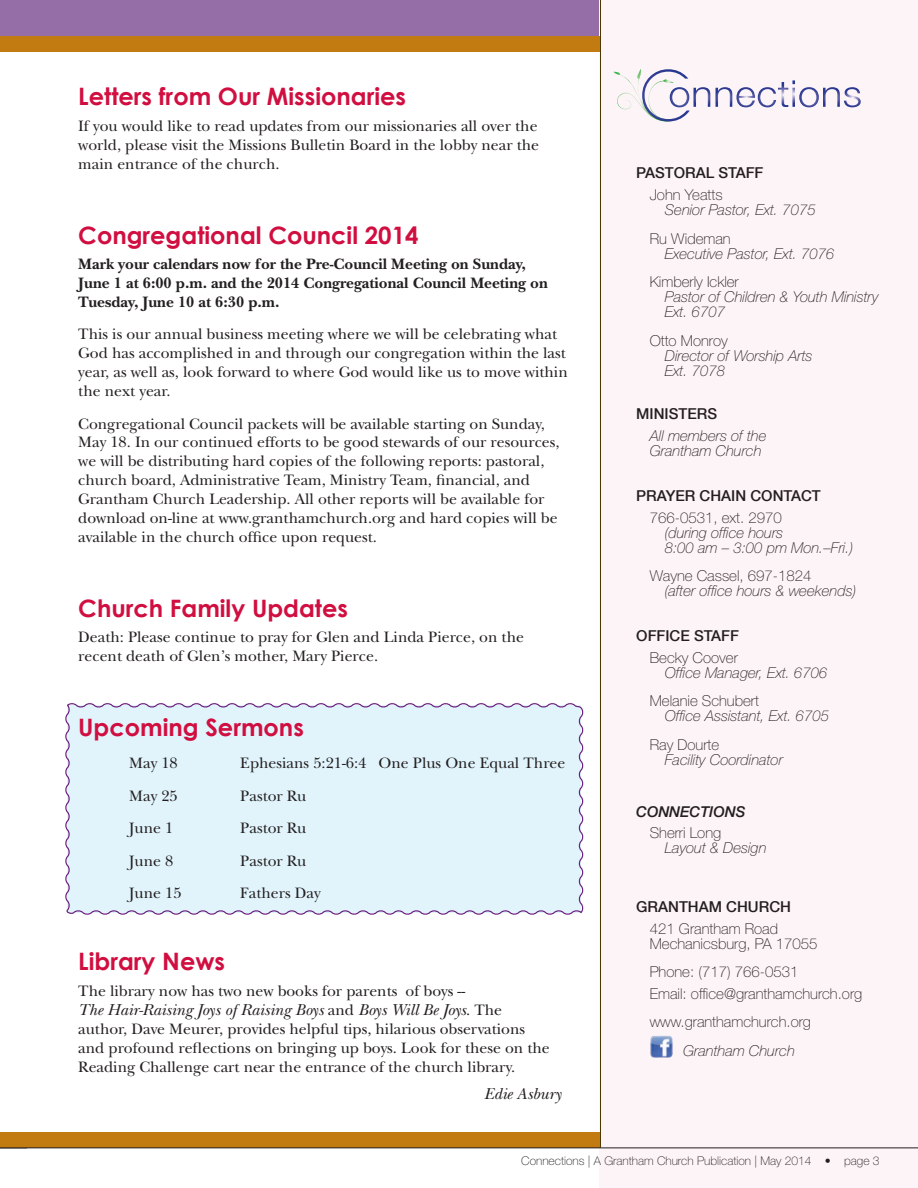
<style>
.page{position:relative;width:918px;height:1188px;background:#fff}
.page>*{position:absolute;margin:0;border:0;box-sizing:border-box;transform-origin:0 0}
.t1{font:700 24px "Century Gothic";color:#d10e40}
.t2{font:italic 16.5px "New Baskerville";color:#231f20}
.t3{font:15.75px/18.9px "New Baskerville";color:#231f20}
.t4{font:700 15.75px/18.9px "New Baskerville";color:#231f20}
.t5{font:italic 100 15px/15px "Helvetica Neue";color:#231f20}
.t6{font:100 15px/15px "Helvetica Neue";color:#231f20}
.t7{font:500 15px "Helvetica Neue";color:#231f20}
.t8{font:italic 500 15px "Helvetica Neue";color:#231f20}
.t9{font:100 12px "Helvetica Neue";color:#231f20}
.s1{font-style:normal;font-size:15.75px}
</style>
<div class="page">
<div style="left:0;top:0;width:601px;height:40px;background:#966ea7"></div>
<div style="left:600px;top:0;width:318px;height:1188px;background:#fdf4f8"></div>
<img style="left:650px;top:1036px;width:23px;height:22px">
<svg style="left:614px;top:69px;width:96px;height:53px"></svg>
<svg style="left:716px;top:80px;width:145px;height:27px"></svg>
<div style="left:0;top:36px;width:601px;height:15px;background:#c27b11"></div>
<div style="left:0;top:1132px;width:601px;height:16px;background:#c27b11"></div>
<hr style="left:0;top:1148px;width:918px;height:1px;background:#231f20">
<hr style="left:600px;top:0;width:1px;height:1148px;background:#4a3800">
<div style="left:65px;top:703px;width:519px;height:212px;background:#e1f4fc"></div>
<h1 class="t1" style="left:78px;top:82px;width:329px">Letters from Our Missionaries</h1>
<p class="t3" style="left:78px;top:117px;width:462px;text-align:justify">If you would like to read updates from our missionaries all over the world, please visit the Missions Bulletin Board in the lobby near the main entrance of the church.</p>
<h1 class="t1" style="left:78px;top:220px;width:342px">Congregational Council 2014</h1>
<p class="t4" style="left:78px;top:255px;width:471px">Mark your calendars now for the Pre-Council Meeting on Sunday,<br>June 1 at 6:00 p.m. and the 2014 Congregational Council Meeting on<br>Tuesday, June 10 at 6:30 p.m.</p>
<p class="t3" style="left:78px;top:325px;width:491px">This is our annual business meeting where we will be celebrating what God has accomplished in and through our congregation within the last year, as well as, look forward to where God would like us to move within the next year.</p>
<p class="t3" style="left:78px;top:414px;width:483px">Congregational Council packets will be available starting on Sunday, May 18. In our continued efforts to be good stewards of our resources, we will be distributing hard copies of the following reports: pastoral, church board, Administrative Team, Ministry Team, financial, and Grantham Church Leadership. All other reports will be available for download on-line at www.granthamchurch.org and hard copies will be available in the church office upon request.</p>
<h1 class="t1" style="left:78px;top:593px;width:271px">Church Family Updates</h1>
<p class="t3" style="left:78px;top:628px;width:447px">Death: Please continue to pray for Glen and Linda Pierce, on the recent death of Glen’s mother, Mary Pierce.</p>
<h1 class="t1" style="left:78px;top:712px;width:227px">Upcoming Sermons</h1>
<p class="t3" style="left:129px;top:754px;width:50px">May 18</p>
<p class="t3" style="left:240px;top:754px;width:327px">Ephesians 5:21-6:4 One Plus One Equal Three</p>
<p class="t3" style="left:129px;top:786px;width:50px">May 25</p>
<p class="t3" style="left:240px;top:786px;width:68px">Pastor Ru</p>
<p class="t3" style="left:129px;top:819px;width:46px">June 1</p>
<p class="t3" style="left:240px;top:819px;width:68px">Pastor Ru</p>
<p class="t3" style="left:129px;top:851px;width:46px">June 8</p>
<p class="t3" style="left:240px;top:851px;width:68px">Pastor Ru</p>
<p class="t3" style="left:129px;top:883px;width:54px">June 15</p>
<p class="t3" style="left:240px;top:883px;width:82px">Fathers Day</p>
<h1 class="t1" style="left:78px;top:946px;width:148px">Library News</h1>
<p class="t3" style="left:78px;top:981px;width:388px">The library now has two new books for parents of boys --</p>
<p class="t2" style="left:78px;top:1000px;width:425px">The Hair-Raising Joys of Raising Boys <span class="s1">and</span> Boys Will Be Joys<span class="s1">. The</span></p>
<p class="t3" style="left:78px;top:1020px;width:473px">author, Dave Meurer, provides helpful tips, hilarious observations and profound reflections on bringing up boys. Look for these on the<br>Reading Challenge cart near the entrance of the church library.</p>
<p class="t2" style="left:485px;top:1084px;width:79px">Edie Asbury</p>
<p class="t7" style="left:636px;top:161px;width:129px">PASTORAL STAFF</p>
<p class="t6" style="left:650px;top:187px;width:74px">John Yeatts</p>
<p class="t5" style="left:665px;top:202px;width:152px">Senior Pastor, Ext. 7075</p>
<p class="t6" style="left:650px;top:231px;width:82px">Ru Wideman</p>
<p class="t5" style="left:665px;top:246px;width:171px">Executive Pastor, Ext. 7076</p>
<p class="t6" style="left:650px;top:274px;width:91px">Kimberly Ickler</p>
<p class="t5" style="left:665px;top:289px;width:215px">Pastor of Children &amp; Youth Ministry<br>Ext. 6707</p>
<p class="t6" style="left:650px;top:333px;width:79px">Otto Monroy</p>
<p class="t5" style="left:665px;top:348px;width:149px">Director of Worship Arts<br>Ext. 7078</p>
<p class="t7" style="left:636px;top:402px;width:82px">MINISTERS</p>
<p class="t5" style="left:650px;top:428px;width:118px">All members of the<br>Grantham Church</p>
<p class="t7" style="left:636px;top:483px;width:186px">PRAYER CHAIN CONTACT</p>
<p class="t6" style="left:650px;top:510px;width:134px">766-0531, ext. 2970</p>
<p class="t5" style="left:665px;top:525px;width:190px">(during office hours<br>8:00 am – 3:00 pm Mon.–Fri.)</p>
<p class="t6" style="left:650px;top:568px;width:163px">Wayne Cassel, 697-1824</p>
<p class="t5" style="left:665px;top:583px;width:193px">(after office hours &amp; weekends)</p>
<p class="t7" style="left:636px;top:624px;width:104px">OFFICE STAFF</p>
<p class="t6" style="left:650px;top:650px;width:90px">Becky Coover</p>
<p class="t5" style="left:665px;top:665px;width:164px">Office Manager, Ext. 6706</p>
<p class="t6" style="left:650px;top:693px;width:111px">Melanie Schubert</p>
<p class="t5" style="left:665px;top:708px;width:166px">Office Assistant, Ext. 6705</p>
<p class="t6" style="left:650px;top:737px;width:71px">Ray Dourte</p>
<p class="t5" style="left:665px;top:752px;width:120px">Facility Coordinator</p>
<p class="t8" style="left:636px;top:802px;width:111px">CONNECTIONS</p>
<p class="t6" style="left:650px;top:825px;width:73px">Sherri Long</p>
<p class="t5" style="left:665px;top:840px;width:103px">Layout &amp; Design</p>
<p class="t7" style="left:636px;top:894px;width:156px">GRANTHAM CHURCH</p>
<p class="t6" style="left:650px;top:921px;width:169px">421 Grantham Road<br>Mechanicsburg, PA 17055</p>
<p class="t6" style="left:650px;top:961px;width:214px;line-height:21.8px">Phone: (717) 766-0531<br>Email: office@granthamchurch.org</p>
<p class="t6" style="left:650px;top:1014px;width:163px">www.granthamchurch.org</p>
<p class="t5" style="left:683px;top:1043px;width:113px">Grantham Church</p>
<p class="t9" style="left:521px;top:1154px;width:360px">Connections | A Grantham Church Publication | May 2014 • page 3</p>
</div>
